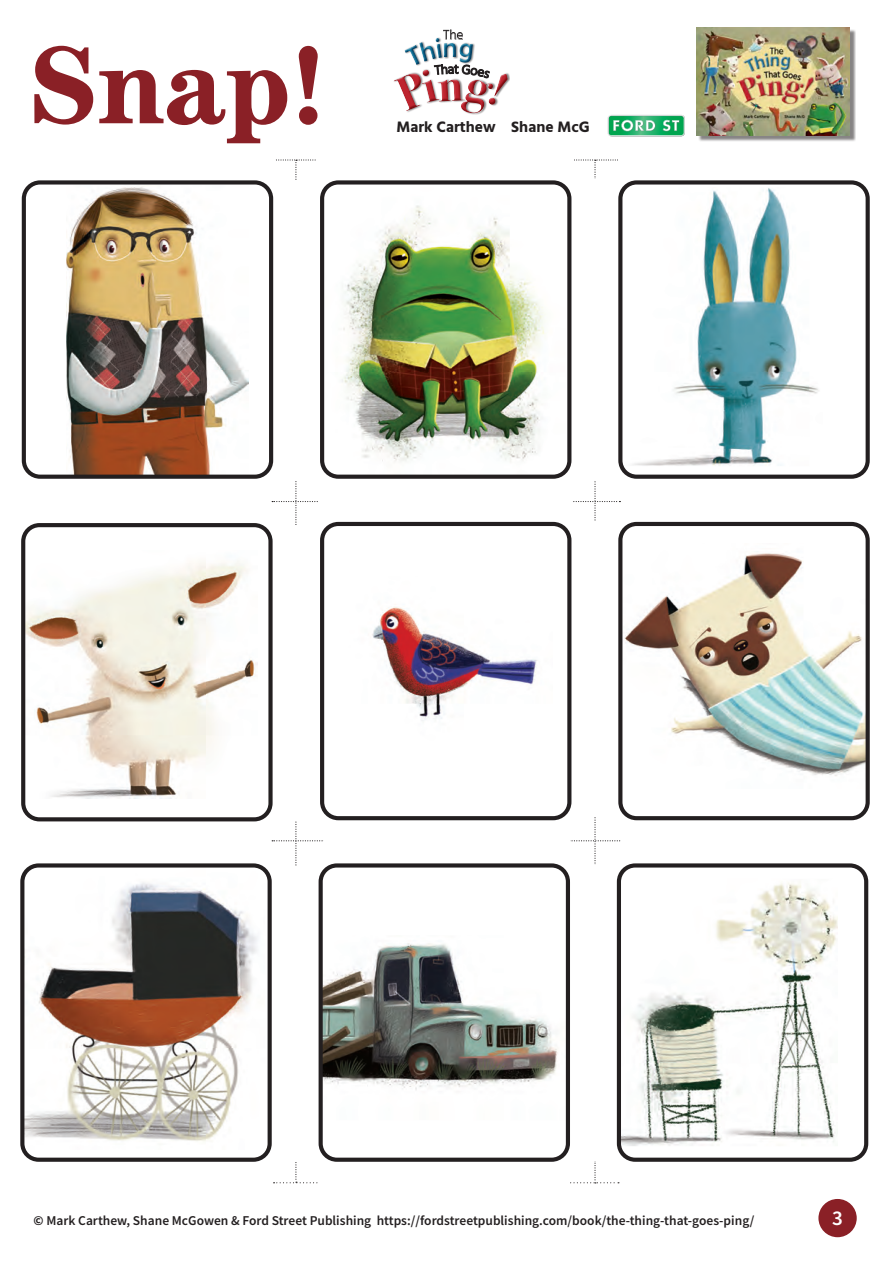
<style>
.page{position:relative;width:893px;height:1263px;background:#fff}
.page>*{position:absolute;margin:0;border:0;box-sizing:border-box;transform-origin:0 0}
.t1{font:700 110.7px "Century IT Cby BT";color:#8a2026}
.t2{font:600 21px "Source Sans Pro";color:#fff}
.t3{font:700 15.6px "Hind";color:#231f20}
.t4{font:600 13.5px "Source Sans Pro";color:#231f20}
.s1{font-weight:700}
</style>
<div class="page">
<div style="left:818px;top:1199px;width:39px;height:38px;background:#8a2026;border-radius:50%"></div>
<svg style="left:394px;top:29px;width:114px;height:86px"></svg>
<div style="left:698px;top:29px;width:158px;height:113px;background:#231f20;opacity:.55"></div>
<img style="left:697px;top:28px;width:153px;height:108px">
<svg style="left:607px;top:115px;width:78px;height:21px;background:#56be8a"></svg>
<img style="left:24px;top:159px;width:844px;height:1024px">
<div style="left:16px;top:490px;width:249px;height:21px;background:#fff"></div>
<div style="left:316px;top:151px;width:258px;height:21px;background:#fff"></div>
<div style="left:17px;top:829px;width:248px;height:21px;background:#fff"></div>
<div style="left:319px;top:490px;width:252px;height:21px;background:#fff"></div>
<div style="left:325px;top:831px;width:245px;height:22px;background:#fff"></div>
<div style="left:632px;top:490px;width:237px;height:21px;background:#fff"></div>
<div style="left:621px;top:830px;width:252px;height:21px;background:#fff"></div>
<div style="left:618px;top:153px;width:258px;height:21px;background:#fff"></div>
<div style="left:23px;top:149px;width:252px;height:21px;background:#fff"></div>
<div style="left:319px;top:1170px;width:249px;height:21px;background:#fff"></div>
<div style="left:285px;top:866px;width:21px;height:295px;background:#fff"></div>
<div style="left:285px;top:525px;width:21px;height:296px;background:#fff"></div>
<div style="left:285px;top:181px;width:21px;height:300px;background:#fff"></div>
<div style="left:584px;top:179px;width:21px;height:301px;background:#fff"></div>
<div style="left:585px;top:521px;width:22px;height:295px;background:#fff"></div>
<div style="left:584px;top:865px;width:21px;height:296px;background:#fff"></div>
<img style="left:26px;top:551px;width:231px;height:247px">
<div style="left:21px;top:523px;width:252px;height:298px;border:4px solid #231f20;border-radius:16px"></div>
<img style="left:336px;top:576px;width:217px;height:191px">
<p class="t1" style="left:29px;top:17px;width:299px">Snap!</p>
<p class="t3" style="left:396px;top:118px;width:195px">Mark Carthew Shane McG</p>
<p class="t4" style="left:34px;top:1211px;width:722px"><span class="s1">©</span> Mark Carthew, Shane McGowen &amp; Ford Street Publishing https://fordstreetpublishing.com/book/the-thing-that-goes-ping/</p>
<p class="t2" style="left:832px;top:1204px;width:12px">3</p>
</div>
